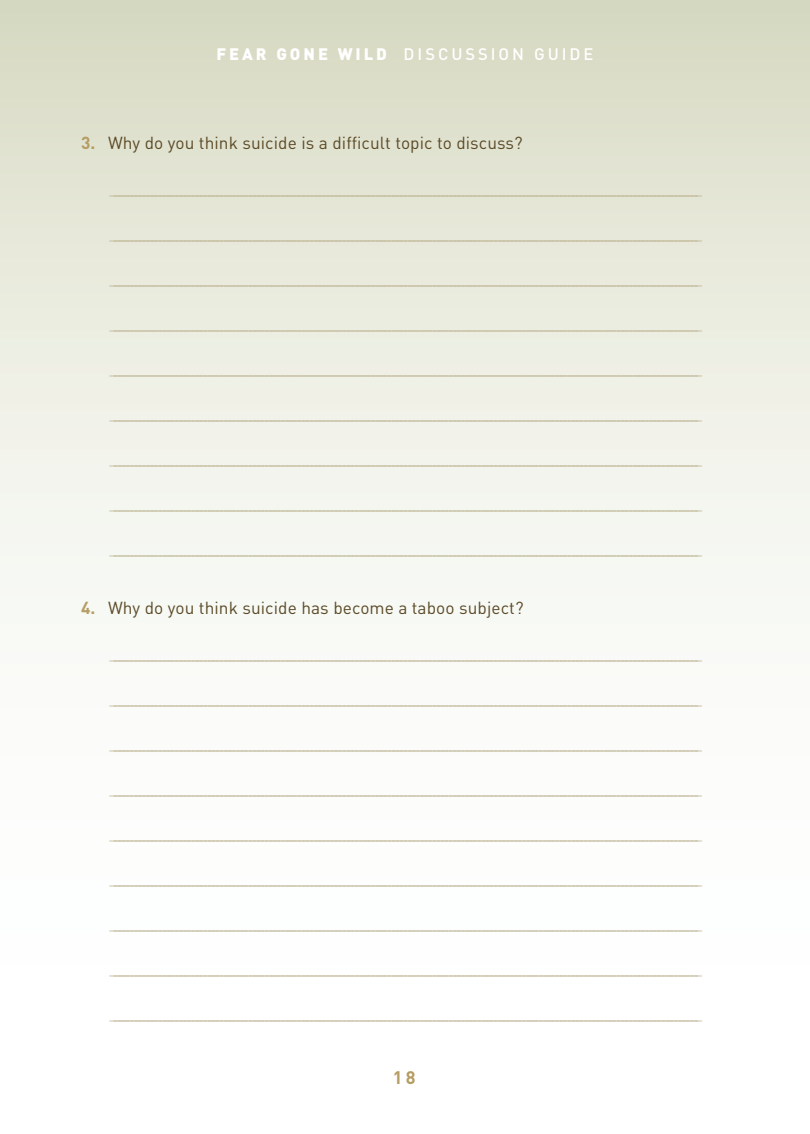
<style>
.page{position:relative;width:810px;height:1134px;background:#fff}
.page>*{position:absolute;margin:0;border:0;box-sizing:border-box;transform-origin:0 0}
.t1{font:700 18px "DIN";color:#b59d63}
.t2{font:17.25px "DIN";letter-spacing:.005em;color:#5b4a26}
.t3{font:500 16.5px "DIN";letter-spacing:.18em;color:#fff}
.Lines{font:14.25px "DIN";color:#bdb493}
.s1{font-weight:900}
.s2{font-weight:700;color:#b59d63}
</style>
<div class="page">
<div style="left:0;top:0;width:810px;height:1134px;background:linear-gradient(to bottom,#dee0cc,#fff)"></div>
<p class="t3" style="left:216px;top:44px;width:379px"><span class="s1">FEAR GONE WILD</span> DISCUSSION GUIDE</p>
<p class="t2" style="left:81px;top:132px;width:443px"><span class="s2">3.</span> Why do you think suicide is a difficult topic to discuss?</p>
<p class="Lines" style="left:110px;top:180px;width:594px">________________________________________________________________________________________________________________________________________________</p>
<p class="Lines" style="left:110px;top:225px;width:594px">________________________________________________________________________________________________________________________________________________</p>
<p class="Lines" style="left:110px;top:270px;width:594px">________________________________________________________________________________________________________________________________________________</p>
<p class="Lines" style="left:110px;top:315px;width:594px">________________________________________________________________________________________________________________________________________________</p>
<p class="Lines" style="left:110px;top:360px;width:594px">________________________________________________________________________________________________________________________________________________</p>
<p class="Lines" style="left:110px;top:405px;width:594px">________________________________________________________________________________________________________________________________________________</p>
<p class="Lines" style="left:110px;top:450px;width:594px">________________________________________________________________________________________________________________________________________________</p>
<p class="Lines" style="left:110px;top:495px;width:594px">________________________________________________________________________________________________________________________________________________</p>
<p class="Lines" style="left:110px;top:540px;width:594px">________________________________________________________________________________________________________________________________________________</p>
<p class="t2" style="left:81px;top:597px;width:444px"><span class="s2">4.</span> Why do you think suicide has become a taboo subject?</p>
<p class="Lines" style="left:110px;top:645px;width:594px">________________________________________________________________________________________________________________________________________________</p>
<p class="Lines" style="left:110px;top:690px;width:594px">________________________________________________________________________________________________________________________________________________</p>
<p class="Lines" style="left:110px;top:735px;width:594px">________________________________________________________________________________________________________________________________________________</p>
<p class="Lines" style="left:110px;top:780px;width:594px">________________________________________________________________________________________________________________________________________________</p>
<p class="Lines" style="left:110px;top:825px;width:594px">________________________________________________________________________________________________________________________________________________</p>
<p class="Lines" style="left:110px;top:870px;width:594px">________________________________________________________________________________________________________________________________________________</p>
<p class="Lines" style="left:110px;top:915px;width:594px">________________________________________________________________________________________________________________________________________________</p>
<p class="Lines" style="left:110px;top:960px;width:594px">________________________________________________________________________________________________________________________________________________</p>
<p class="Lines" style="left:110px;top:1005px;width:594px">________________________________________________________________________________________________________________________________________________</p>
<p class="t1" style="left:393px;top:1066px;width:24px">18</p>
</div>
